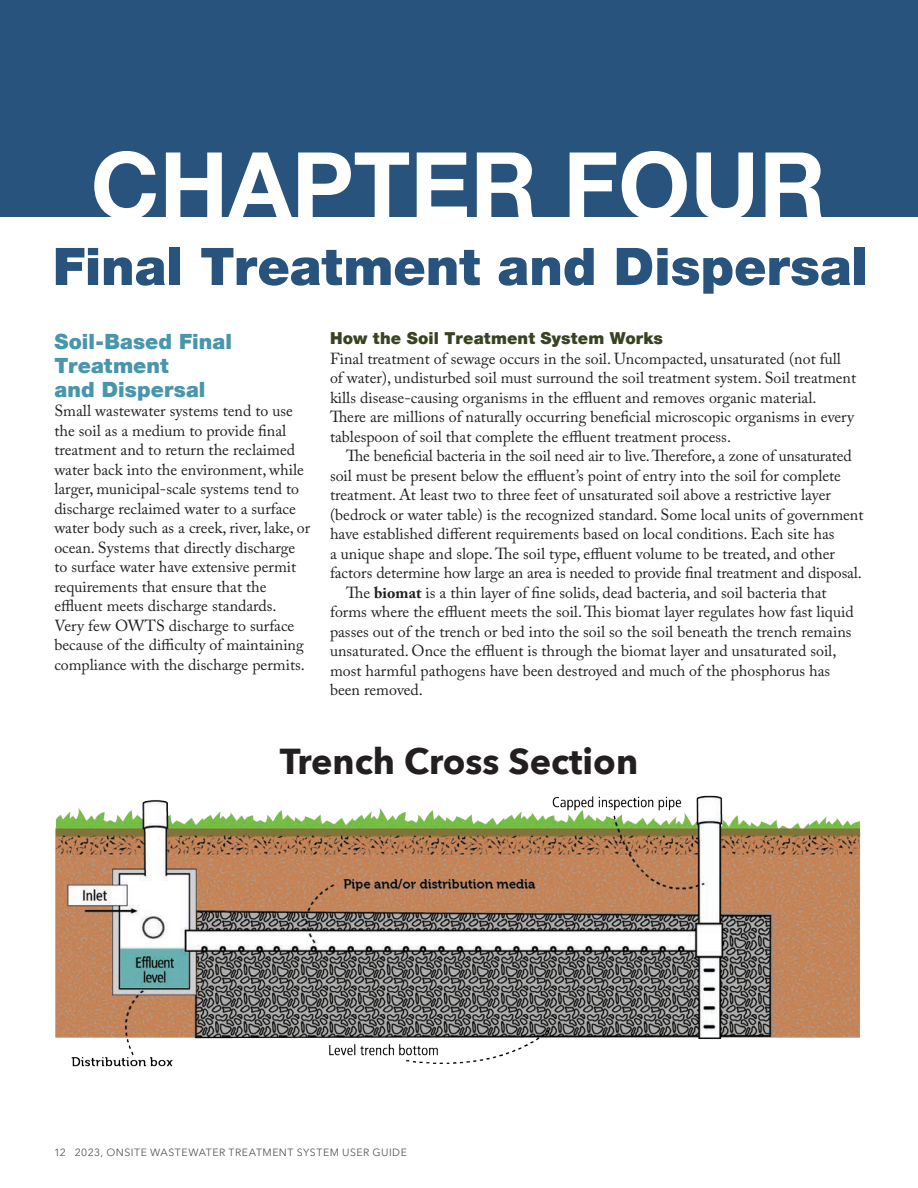
<style>
.page{position:relative;width:918px;height:1188px;background:#fff}
.page>*{position:absolute;margin:0;border:0;box-sizing:border-box;transform-origin:0 0}
.t1{font:700 92.7px "Helvetica Neue";color:#fff}
.t2{font:900 51.9px "Helvetica Neue";color:#27537c}
.t3{font:700 36px "Avenir Next";color:#231f20}
.t4{font:900 21px/24px "Helvetica Neue";letter-spacing:.005em;color:#4995ab}
.t5{font:900 16.5px "Helvetica Neue";letter-spacing:.005em;color:#394321}
.t6{font:15.9px/19.5px "Adobe Caslon Pro";color:#231f20}
.t7{font:10.5px "Avenir Next";letter-spacing:.05em;color:#57585a}
.s1{font-weight:700}
</style>
<div class="page">
<img style="left:56px;top:795px;width:805px;height:272px">
<div style="left:0;top:0;width:918px;height:217px;background:#27537c"></div>
<p class="t1" style="left:91px;top:113px;width:737px">CHAPTER FOUR</p>
<p class="t2" style="left:53px;top:236px;width:817px">Final Treatment and Dispersal</p>
<p class="t5" style="left:330px;top:328px;width:334px">How the Soil Treatment System Works</p>
<p class="t6" style="left:330px;top:348px;width:528px">Final treatment of sewage occurs in the soil. Uncompacted, unsaturated (not full of water), undisturbed soil must surround the soil treatment system. Soil treatment kills disease-causing organisms in the effluent and removes organic material.<br>There are millions of naturally occurring beneficial microscopic organisms in every tablespoon of soil that complete the effluent treatment process.</p>
<p class="t6" style="left:330px;top:446px;width:535px;text-indent:16px">The beneficial bacteria in the soil need air to live. Therefore, a zone of unsaturated soil must be present below the effluent’s point of entry into the soil for complete treatment. At least two to three feet of unsaturated soil above a restrictive layer (bedrock or water table) is the recognized standard. Some local units of government have established different requirements based on local conditions. Each site has<br>a unique shape and slope. The soil type, effluent volume to be treated, and other factors determine how large an area is needed to provide final treatment and disposal.</p>
<p class="t6" style="left:330px;top:583px;width:525px;text-indent:16px">The <span class="s1">biomat</span> is a thin layer of fine solids, dead bacteria, and soil bacteria that forms where the effluent meets the soil. This biomat layer regulates how fast liquid passes out of the trench or bed into the soil so the soil beneath the trench remains unsaturated. Once the effluent is through the biomat layer and unsaturated soil, most harmful pathogens have been destroyed and much of the phosphorus has been removed.</p>
<p class="t4" style="left:54px;top:329px;width:179px">Soil-Based Final<br>Treatment<br>and Dispersal</p>
<p class="t6" style="left:54px;top:401px;width:257px">Small wastewater systems tend to use the soil as a medium to provide final treatment and to return the reclaimed water back into the environment, while larger, municipal-scale systems tend to discharge reclaimed water to a surface water body such as a creek, river, lake, or ocean. Systems that directly discharge to surface water have extensive permit requirements that ensure that the effluent meets discharge standards.<br>Very few OWTS discharge to surface because of the difficulty of maintaining compliance with the discharge permits.</p>
<p class="t3" style="left:280px;top:730px;width:360px">Trench Cross Section</p>
<p class="t7" style="left:54px;top:1144px;width:354px">12 2023, ONSITE WASTEWATER TREATMENT SYSTEM USER GUIDE</p>
</div>
